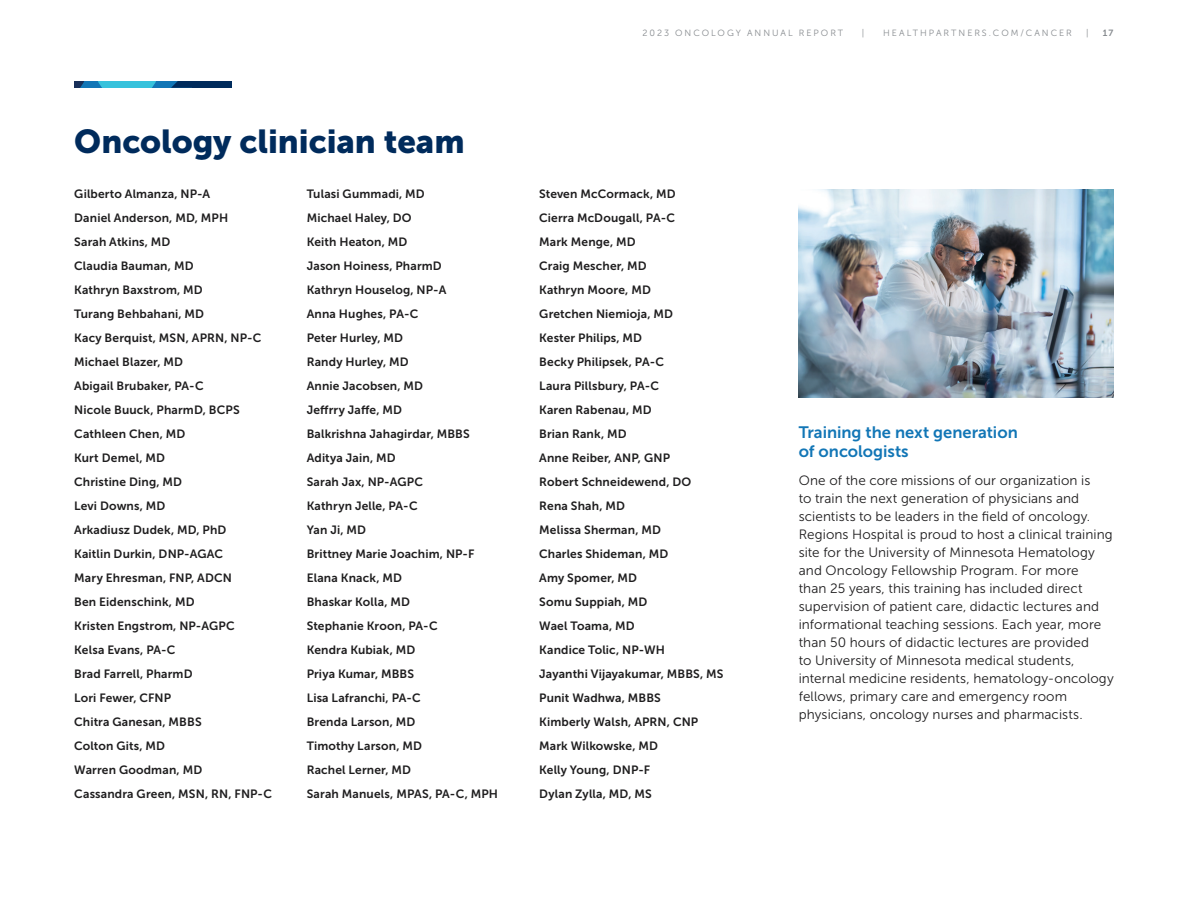
<style>
.page{position:relative;width:1188px;height:918px;background:#fff}
.page>*{position:absolute;margin:0;border:0;box-sizing:border-box;transform-origin:0 0}
.t1{font:33px "Museo Sans 900";color:#002b5c}
.t2{font:16.5px/19.5px "Museo Sans 700";color:#1276b6}
.t3{font:13.5px/18px "Museo Sans 300";letter-spacing:.005em;color:#1e1d1e}
.t4{font:12px "Museo Sans 700";letter-spacing:.01em;color:#1e1d1e}
.t5{font:9px "Museo Sans 300";letter-spacing:.225em;color:#868a8e}
.t6{font:9px "Museo Sans 700";color:#868a8e}
</style>
<div class="page">
<div style="left:74px;top:81px;width:158px;height:7px;background:#002b5c"></div>
<div style="left:74px;top:81px;width:117px;height:7px;background:#1276b6"></div>
<svg style="left:98px;top:81px;width:58px;height:7px"></svg>
<svg style="left:74px;top:81px;width:10px;height:7px"></svg>
<svg style="left:171px;top:81px;width:21px;height:7px"></svg>
<img style="left:799px;top:189px;width:315px;height:209px">
<h2 class="t1" style="left:74px;top:123px;width:392px">Oncology clinician team</h2>
<p class="t4" style="left:74px;top:187px;width:138px">Gilberto Almanza, NP-A</p>
<p class="t4" style="left:74px;top:211px;width:155px">Daniel Anderson, MD, MPH</p>
<p class="t4" style="left:74px;top:235px;width:98px">Sarah Atkins, MD</p>
<p class="t4" style="left:74px;top:259px;width:121px">Claudia Bauman, MD</p>
<p class="t4" style="left:74px;top:283px;width:130px">Kathryn Baxstrom, MD</p>
<p class="t4" style="left:74px;top:307px;width:131px">Turang Behbahani, MD</p>
<p class="t4" style="left:74px;top:331px;width:189px">Kacy Berquist, MSN, APRN, NP-C</p>
<p class="t4" style="left:74px;top:355px;width:110px">Michael Blazer, MD</p>
<p class="t4" style="left:74px;top:379px;width:131px">Abigail Brubaker, PA-C</p>
<p class="t4" style="left:74px;top:403px;width:167px">Nicole Buuck, PharmD, BCPS</p>
<p class="t4" style="left:74px;top:427px;width:113px">Cathleen Chen, MD</p>
<p class="t4" style="left:74px;top:451px;width:92px">Kurt Demel, MD</p>
<p class="t4" style="left:74px;top:475px;width:109px">Christine Ding, MD</p>
<p class="t4" style="left:74px;top:499px;width:93px">Levi Downs, MD</p>
<p class="t4" style="left:74px;top:523px;width:154px">Arkadiusz Dudek, MD, PhD</p>
<p class="t4" style="left:74px;top:547px;width:150px">Kaitlin Durkin, DNP-AGAC</p>
<p class="t4" style="left:74px;top:571px;width:159px">Mary Ehresman, FNP, ADCN</p>
<p class="t4" style="left:74px;top:595px;width:122px">Ben Eidenschink, MD</p>
<p class="t4" style="left:74px;top:619px;width:162px">Kristen Engstrom, NP-AGPC</p>
<p class="t4" style="left:74px;top:643px;width:103px">Kelsa Evans, PA-C</p>
<p class="t4" style="left:74px;top:667px;width:120px">Brad Farrell, PharmD</p>
<p class="t4" style="left:74px;top:691px;width:98px">Lori Fewer, CFNP</p>
<p class="t4" style="left:74px;top:715px;width:129px">Chitra Ganesan, MBBS</p>
<p class="t4" style="left:74px;top:739px;width:92px">Colton Gits, MD</p>
<p class="t4" style="left:74px;top:763px;width:129px">Warren Goodman, MD</p>
<p class="t4" style="left:74px;top:787px;width:199px">Cassandra Green, MSN, RN, FNP-C</p>
<p class="t4" style="left:307px;top:187px;width:120px">Tulasi Gummadi, MD</p>
<p class="t4" style="left:307px;top:211px;width:106px">Michael Haley, DO</p>
<p class="t4" style="left:307px;top:235px;width:102px">Keith Heaton, MD</p>
<p class="t4" style="left:307px;top:259px;width:137px">Jason Hoiness, PharmD</p>
<p class="t4" style="left:307px;top:283px;width:141px">Kathryn Houselog, NP-A</p>
<p class="t4" style="left:307px;top:307px;width:113px">Anna Hughes, PA-C</p>
<p class="t4" style="left:307px;top:331px;width:98px">Peter Hurley, MD</p>
<p class="t4" style="left:307px;top:355px;width:104px">Randy Hurley, MD</p>
<p class="t4" style="left:307px;top:379px;width:118px">Annie Jacobsen, MD</p>
<p class="t4" style="left:307px;top:403px;width:97px">Jeffrry Jaffe, MD</p>
<p class="t4" style="left:307px;top:427px;width:165px">Balkrishna Jahagirdar, MBBS</p>
<p class="t4" style="left:307px;top:451px;width:90px">Aditya Jain, MD</p>
<p class="t4" style="left:307px;top:475px;width:118px">Sarah Jax, NP-AGPC</p>
<p class="t4" style="left:307px;top:499px;width:112px">Kathryn Jelle, PA-C</p>
<p class="t4" style="left:307px;top:523px;width:61px">Yan Ji, MD</p>
<p class="t4" style="left:307px;top:547px;width:169px">Brittney Marie Joachim, NP-F</p>
<p class="t4" style="left:307px;top:571px;width:97px">Elana Knack, MD</p>
<p class="t4" style="left:307px;top:595px;width:105px">Bhaskar Kolla, MD</p>
<p class="t4" style="left:307px;top:619px;width:132px">Stephanie Kroon, PA-C</p>
<p class="t4" style="left:307px;top:643px;width:110px">Kendra Kubiak, MD</p>
<p class="t4" style="left:307px;top:667px;width:109px">Priya Kumar, MBBS</p>
<p class="t4" style="left:307px;top:691px;width:116px">Lisa Lafranchi, PA-C</p>
<p class="t4" style="left:307px;top:715px;width:110px">Brenda Larson, MD</p>
<p class="t4" style="left:307px;top:739px;width:117px">Timothy Larson, MD</p>
<p class="t4" style="left:307px;top:763px;width:106px">Rachel Lerner, MD</p>
<p class="t4" style="left:307px;top:787px;width:193px">Sarah Manuels, MPAS, PA-C, MPH</p>
<p class="t5" style="left:643px;top:28px;width:202px">2023 ONCOLOGY ANNUAL REPORT</p>
<p class="t5" style="left:862px;top:28px;width:4px">|</p>
<p class="t5" style="left:883px;top:28px;width:190px">HEALTHPARTNERS.COM/CANCER</p>
<p class="t5" style="left:1086px;top:28px;width:4px">|</p>
<p class="t6" style="left:1103px;top:28px;width:12px">17</p>
<p class="t4" style="left:539px;top:187px;width:138px">Steven McCormack, MD</p>
<p class="t4" style="left:539px;top:211px;width:137px">Cierra McDougall, PA-C</p>
<p class="t4" style="left:539px;top:235px;width:98px">Mark Menge, MD</p>
<p class="t4" style="left:539px;top:259px;width:109px">Craig Mescher, MD</p>
<p class="t4" style="left:539px;top:283px;width:113px">Kathryn Moore, MD</p>
<p class="t4" style="left:539px;top:307px;width:135px">Gretchen Niemioja, MD</p>
<p class="t4" style="left:539px;top:331px;width:104px">Kester Philips, MD</p>
<p class="t4" style="left:539px;top:355px;width:126px">Becky Philipsek, PA-C</p>
<p class="t4" style="left:539px;top:379px;width:121px">Laura Pillsbury, PA-C</p>
<p class="t4" style="left:539px;top:403px;width:114px">Karen Rabenau, MD</p>
<p class="t4" style="left:539px;top:427px;width:89px">Brian Rank, MD</p>
<p class="t4" style="left:539px;top:451px;width:132px">Anne Reiber, ANP, GNP</p>
<p class="t4" style="left:539px;top:475px;width:154px">Robert Schneidewend, DO</p>
<p class="t4" style="left:539px;top:499px;width:87px">Rena Shah, MD</p>
<p class="t4" style="left:539px;top:523px;width:123px">Melissa Sherman, MD</p>
<p class="t4" style="left:539px;top:547px;width:131px">Charles Shideman, MD</p>
<p class="t4" style="left:539px;top:571px;width:99px">Amy Spomer, MD</p>
<p class="t4" style="left:539px;top:595px;width:110px">Somu Suppiah, MD</p>
<p class="t4" style="left:539px;top:619px;width:97px">Wael Toama, MD</p>
<p class="t4" style="left:539px;top:643px;width:127px">Kandice Tolic, NP-WH</p>
<p class="t4" style="left:539px;top:667px;width:186px">Jayanthi Vijayakumar, MBBS, MS</p>
<p class="t4" style="left:539px;top:691px;width:123px">Punit Wadhwa, MBBS</p>
<p class="t4" style="left:539px;top:715px;width:161px">Kimberly Walsh, APRN, CNP</p>
<p class="t4" style="left:539px;top:739px;width:120px">Mark Wilkowske, MD</p>
<p class="t4" style="left:539px;top:763px;width:113px">Kelly Young, DNP-F</p>
<p class="t4" style="left:539px;top:787px;width:114px">Dylan Zylla, MD, MS</p>
<h3 class="t2" style="left:799px;top:422px;width:221px">Training the next generation of oncologists</h3>
<p class="t3" style="left:799px;top:472px;width:316px">One of the core missions of our organization is<br>to train the next generation of physicians and scientists to be leaders in the field of oncology.<br>Regions Hospital is proud to host a clinical training site for the University of Minnesota Hematology and Oncology Fellowship Program. For more<br>than 25 years, this training has included direct supervision of patient care, didactic lectures and informational teaching sessions. Each year, more than 50 hours of didactic lectures are provided<br>to University of Minnesota medical students, internal medicine residents, hematology-oncology fellows, primary care and emergency room physicians, oncology nurses and pharmacists.</p>
</div>
